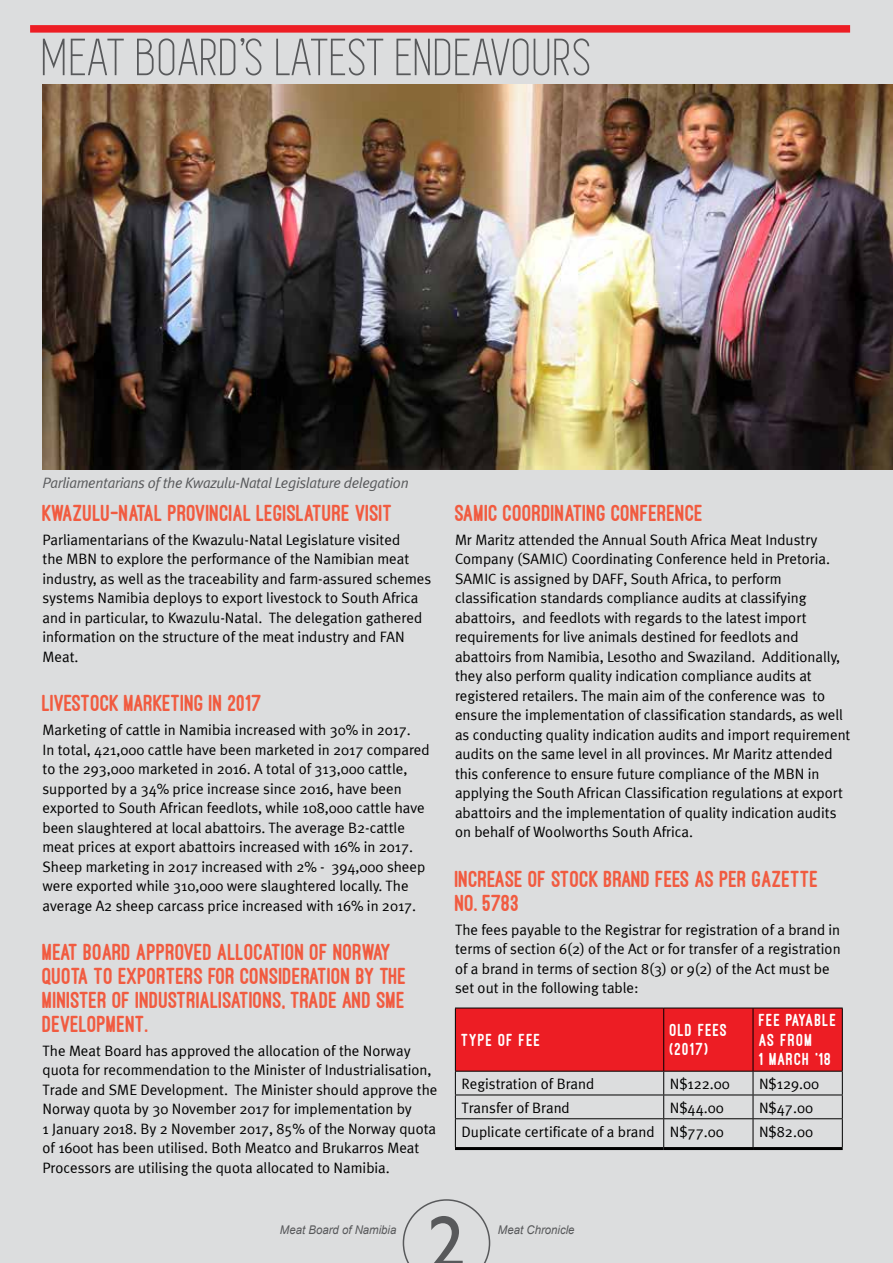
<style>
.page{position:relative;width:893px;height:1263px;background:#dcddde}
.page>*{position:absolute;margin:0;border:0;box-sizing:border-box;transform-origin:0 0}
.t1{font:75px "Gill Sans";color:#58595b}
.t2{font:54px "Simplifica";letter-spacing:.025em;color:#58595b}
.t3{font:800 24px/24px "Ostrich Sans";color:#f15b40}
.t4{font:800 18px/19.5px "Ostrich Sans";letter-spacing:.06em;color:#fff}
.t5{font:15px/19.5px "Meta Plus Normal";color:#000}
.t6{font:italic 15px "Meta Plus Normal";letter-spacing:-.02em;color:#58595b}
.t7{font:italic 12px "Arial";color:#58595b;scale:.95 1}
</style>
<div class="page">
<div style="left:30px;top:25px;width:820px;height:8px;background:#ed1d24"></div>
<svg style="left:455px;top:1008px;width:388px;height:139px"></svg>
<hr style="left:455px;top:1147px;width:209px;height:3px;background:#000">
<hr style="left:664px;top:1147px;width:89px;height:3px;background:#000">
<hr style="left:753px;top:1147px;width:90px;height:3px;background:#000">
<img style="left:43px;top:85px;width:850px;height:384px">
<svg style="left:403px;top:1199px;width:87px;height:64px"></svg>
<h2 class="t2" style="left:43px;top:29px;width:552px">MEAT BOARD’S LATEST ENDEAVOURS</h2>
<p class="t6" style="left:43px;top:474px;width:368px">Parliamentarians of the Kwazulu-Natal Legislature delegation</p>
<h3 class="t3" style="left:43px;top:501px;width:352px">KWAZULU-NATAL PROVINCIAL LEGISLATURE VISIT</h3>
<p class="t5" style="left:43px;top:530px;width:390px">Parliamentarians of the Kwazulu-Natal Legislature visited<br>the MBN to explore the performance of the Namibian meat industry, as well as the traceability and farm-assured schemes systems Namibia deploys to export livestock to South Africa and in particular, to Kwazulu-Natal. The delegation gathered information on the structure of the meat industry and FAN Meat.</p>
<h3 class="t3" style="left:43px;top:691px;width:221px">LIVESTOCK MARKETING IN 2017</h3>
<p class="t5" style="left:43px;top:720px;width:389px">Marketing of cattle in Namibia increased with 30% in 2017.<br>In total, 421,000 cattle have been marketed in 2017 compared to the 293,000 marketed in 2016. A total of 313,000 cattle, supported by a 34% price increase since 2016, have been exported to South African feedlots, while 108,000 cattle have been slaughtered at local abattoirs. The average B2-cattle meat prices at export abattoirs increased with 16% in 2017.<br>Sheep marketing in 2017 increased with 2% - 394,000 sheep were exported while 310,000 were slaughtered locally. The average A2 sheep carcass price increased with 16% in 2017.</p>
<h3 class="t3" style="left:43px;top:940px;width:366px">MEAT BOARD APPROVED ALLOCATION OF NORWAY QUOTA TO EXPORTERS FOR CONSIDERATION BY THE MINISTER OF INDUSTRIALISATIONS, TRADE AND SME DEVELOPMENT.</h3>
<p class="t5" style="left:43px;top:1041px;width:396px">The Meat Board has approved the allocation of the Norway quota for recommendation to the Minister of Industrialisation, Trade and SME Development. The Minister should approve the Norway quota by 30 November 2017 for implementation by<br>1 January 2018. By 2 November 2017, 85% of the Norway quota of 1600t has been utilised. Both Meatco and Brukarros Meat Processors are utilising the quota allocated to Namibia.</p>
<h3 class="t3" style="left:455px;top:501px;width:250px">SAMIC COORDINATING CONFERENCE</h3>
<p class="t5" style="left:455px;top:530px;width:397px">Mr Maritz attended the Annual South Africa Meat Industry Company (SAMIC) Coordinating Conference held in Pretoria.<br>SAMIC is assigned by DAFF, South Africa, to perform classification standards compliance audits at classifying abattoirs, and feedlots with regards to the latest import requirements for live animals destined for feedlots and abattoirs from Namibia, Lesotho and Swaziland. Additionally, they also perform quality indication compliance audits at registered retailers. The main aim of the conference was to ensure the implementation of classification standards, as well as conducting quality indication audits and import requirement audits on the same level in all provinces. Mr Maritz attended this conference to ensure future compliance of the MBN in applying the South African Classification regulations at export abattoirs and the implementation of quality indication audits on behalf of Woolworths South Africa.</p>
<h3 class="t3" style="left:455px;top:867px;width:365px">INCREASE OF STOCK BRAND FEES AS PER GAZETTE<br>NO. 5783</h3>
<p class="t5" style="left:455px;top:919px;width:387px">The fees payable to the Registrar for registration of a brand in terms of section 6(2) of the Act or for transfer of a registration of a brand in terms of section 8(3) or 9(2) of the Act must be set out in the following table:</p>
<p class="t4" style="left:461px;top:1030px;width:81px">TYPE OF FEE</p>
<p class="t4" style="left:670px;top:1020px;width:59px">OLD FEES (2017)</p>
<p class="t4" style="left:759px;top:1010px;width:79px">FEE PAYABLE<br>AS FROM<br>1 MARCH ’18</p>
<p class="t5" style="left:461px;top:1074px;width:134px">Registration of Brand</p>
<p class="t5" style="left:670px;top:1074px;width:62px">N$122.00</p>
<p class="t5" style="left:759px;top:1074px;width:62px">N$129.00</p>
<p class="t5" style="left:461px;top:1098px;width:110px">Transfer of Brand</p>
<p class="t5" style="left:670px;top:1098px;width:55px">N$44.00</p>
<p class="t5" style="left:759px;top:1098px;width:55px">N$47.00</p>
<p class="t5" style="left:461px;top:1121px;width:264px">Duplicate certificate of a brand N$77.00</p>
<p class="t5" style="left:759px;top:1121px;width:55px">N$82.00</p>
<h1 class="t1" style="left:428px;top:1199px;width:39px">2</h1>
<p class="t7" style="left:280px;top:1222px;width:124px">Meat Board of Namibia</p>
<p class="t7" style="left:498px;top:1222px;width:82px">Meat Chronicle</p>
</div>
